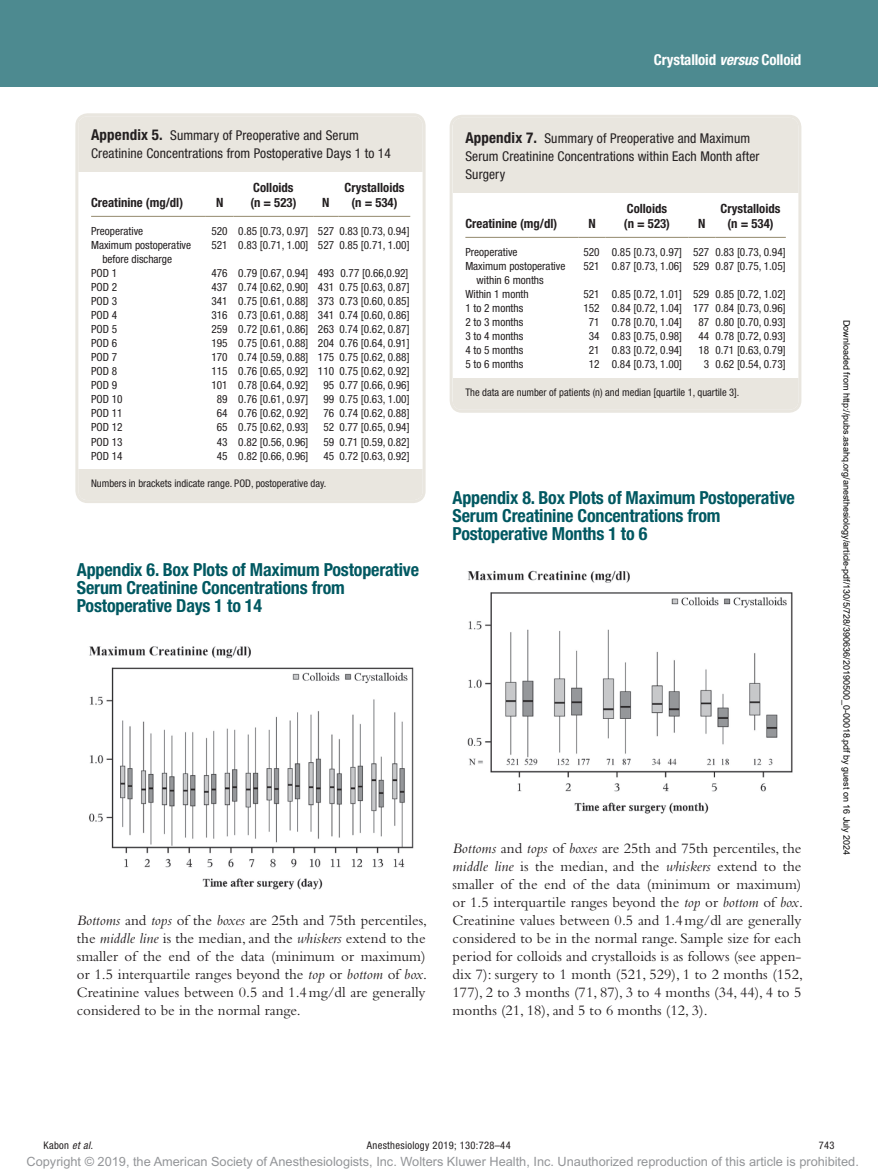
<style>
.page{position:relative;width:878px;height:1175px;background:#fff}
.page>*{position:absolute;margin:0;border:0;box-sizing:border-box;transform-origin:0 0}
.t1{font:700 condensed 18px/18px "Helvetica Neue LT Std";letter-spacing:-.01em;color:#005861}
.t2{font:15px/18px "Bembo Std";color:#231f20;text-align:justify}
.t3{font:700 condensed 15px "Helvetica Neue LT Std";letter-spacing:-.01em;color:#fff}
.t4{font:condensed 13.5px/18px "Helvetica Neue LT Std";letter-spacing:.01em;color:#231f20}
.t5{font:12.75px "Arial MT Std";color:#939598}
.t6{font:700 condensed 12.75px/15px "Helvetica Neue LT Std";color:#231f20}
.t7{font:condensed 11.25px/14.2px "Helvetica Neue LT Std";color:#231f20}
.t8{font:condensed 10.5px "Helvetica Neue LT Std";color:#231f20}
.t9{font:condensed 10.5px "Helvetica Neue LT Std";letter-spacing:.03em;color:#231f20}
.t10{font:9px "Arial";color:#000}
.s1{font-weight:700;font-size:15px}
.s2{font-style:italic}
</style>
<div class="page">
<div style="left:0;top:0;width:878px;height:86px;background:#4d8a90"></div>
<hr style="left:91px;top:216px;width:115px;height:1px;background:#9f967d">
<svg style="left:206px;top:216px;width:28px;height:1px"></svg>
<hr style="left:234px;top:216px;width:79px;height:1px;background:#9f967d">
<svg style="left:313px;top:216px;width:26px;height:1px"></svg>
<hr style="left:339px;top:216px;width:71px;height:1px;background:#9f967d">
<div style="left:78px;top:116px;width:344px;height:56px;background:#e9e6df"></div>
<div style="left:78px;top:469px;width:344px;height:31px;background:#e9e6df"></div>
<div style="left:75px;top:113px;width:350px;height:390px;border:3px solid #e9e6df;border-radius:11px"></div>
<img style="left:89px;top:646px;width:325px;height:243px">
<hr style="left:465px;top:237px;width:113px;height:1px;background:#9f967d">
<svg style="left:578px;top:237px;width:27px;height:1px"></svg>
<hr style="left:605px;top:237px;width:83px;height:1px;background:#9f967d">
<svg style="left:688px;top:237px;width:27px;height:1px"></svg>
<hr style="left:715px;top:237px;width:70px;height:1px;background:#9f967d">
<div style="left:452px;top:118px;width:346px;height:75px;background:#e9e6df"></div>
<div style="left:452px;top:378px;width:346px;height:32px;background:#e9e6df"></div>
<div style="left:449px;top:115px;width:352px;height:298px;border:3px solid #e9e6df;border-radius:11px"></div>
<img style="left:467px;top:570px;width:326px;height:244px">
<p class="t4" style="left:91px;top:126px;width:301px"><span class="s1">Appendix 5.</span> Summary of Preoperative and Serum<br>Creatinine Concentrations from Postoperative Days 1 to 14</p>
<p class="t6" style="left:91px;top:194px;width:93px">Creatinine (mg/dl)</p>
<p class="t6" style="left:216px;top:194px;width:8px">N</p>
<p class="t6" style="left:250px;top:179px;width:48px">Colloids (n = 523)</p>
<p class="t6" style="left:344px;top:179px;width:61px;text-align:center">Crystalloids (n = 534)</p>
<p class="t6" style="left:322px;top:194px;width:8px">N</p>
<p class="t7" style="left:91px;top:223px;width:54px">Preoperative</p>
<p class="t7" style="left:211px;top:223px;width:200px">520 0.85 [0.73, 0.97] 527 0.83 [0.73, 0.94]</p>
<p class="t7" style="left:102px;top:238px;width:90px;text-indent:-11px">Maximum postoperative before discharge</p>
<p class="t7" style="left:211px;top:238px;width:200px">521 0.83 [0.71, 1.00] 527 0.85 [0.71, 1.00]</p>
<p class="t7" style="left:91px;top:266px;width:28px">POD 1</p>
<p class="t7" style="left:211px;top:266px;width:198px">476 0.79 [0.67, 0.94] 493 0.77 [0.66,0.92]</p>
<p class="t7" style="left:91px;top:280px;width:28px">POD 2</p>
<p class="t7" style="left:211px;top:280px;width:200px">437 0.74 [0.62, 0.90] 431 0.75 [0.63, 0.87]</p>
<p class="t7" style="left:91px;top:294px;width:28px">POD 3</p>
<p class="t7" style="left:211px;top:294px;width:200px">341 0.75 [0.61, 0.88] 373 0.73 [0.60, 0.85]</p>
<p class="t7" style="left:91px;top:308px;width:28px">POD 4</p>
<p class="t7" style="left:211px;top:308px;width:200px">316 0.73 [0.61, 0.88] 341 0.74 [0.60, 0.86]</p>
<p class="t7" style="left:91px;top:322px;width:28px">POD 5</p>
<p class="t7" style="left:211px;top:322px;width:200px">259 0.72 [0.61, 0.86] 263 0.74 [0.62, 0.87]</p>
<p class="t7" style="left:91px;top:336px;width:28px">POD 6</p>
<p class="t7" style="left:211px;top:336px;width:200px">195 0.75 [0.61, 0.88] 204 0.76 [0.64, 0.91]</p>
<p class="t7" style="left:91px;top:350px;width:28px">POD 7</p>
<p class="t7" style="left:211px;top:350px;width:200px">170 0.74 [0.59, 0.88] 175 0.75 [0.62, 0.88]</p>
<p class="t7" style="left:91px;top:364px;width:28px">POD 8</p>
<p class="t7" style="left:211px;top:364px;width:200px">115 0.76 [0.65, 0.92] 110 0.75 [0.62, 0.92]</p>
<p class="t7" style="left:91px;top:378px;width:28px">POD 9</p>
<p class="t7" style="left:211px;top:378px;width:99px">101 0.78 [0.64, 0.92]</p>
<p class="t7" style="left:323px;top:378px;width:88px">95 0.77 [0.66, 0.96]</p>
<p class="t7" style="left:91px;top:392px;width:33px">POD 10</p>
<p class="t7" style="left:217px;top:392px;width:93px">89 0.76 [0.61, 0.97]</p>
<p class="t7" style="left:323px;top:392px;width:88px">99 0.75 [0.63, 1.00]</p>
<p class="t7" style="left:91px;top:406px;width:33px">POD 11</p>
<p class="t7" style="left:217px;top:406px;width:93px">64 0.76 [0.62, 0.92]</p>
<p class="t7" style="left:323px;top:406px;width:88px">76 0.74 [0.62, 0.88]</p>
<p class="t7" style="left:91px;top:420px;width:33px">POD 12</p>
<p class="t7" style="left:217px;top:420px;width:93px">65 0.75 [0.62, 0.93]</p>
<p class="t7" style="left:323px;top:420px;width:88px">52 0.77 [0.65, 0.94]</p>
<p class="t7" style="left:91px;top:434px;width:33px">POD 13</p>
<p class="t7" style="left:217px;top:434px;width:93px">43 0.82 [0.56, 0.96]</p>
<p class="t7" style="left:323px;top:434px;width:88px">59 0.71 [0.59, 0.82]</p>
<p class="t7" style="left:91px;top:448px;width:33px">POD 14</p>
<p class="t7" style="left:217px;top:448px;width:93px">45 0.82 [0.66, 0.96]</p>
<p class="t7" style="left:323px;top:448px;width:88px">45 0.72 [0.63, 0.92]</p>
<p class="t8" style="left:91px;top:477px;width:237px">Numbers in brackets indicate range. POD, postoperative day.</p>
<h1 class="t1" style="left:77px;top:560px;width:344px">Appendix 6. Box Plots of Maximum Postoperative<br>Serum Creatinine Concentrations from<br>Postoperative Days 1 to 14</h1>
<h2 class="t3" style="left:654px;top:51px;width:149px">Crystalloid <span class="s2">versus</span> Colloid</h2>
<p class="t4" style="left:465px;top:129px;width:295px"><span class="s1">Appendix 7.</span> Summary of Preoperative and Maximum<br>Serum Creatinine Concentrations within Each Month after<br>Surgery</p>
<p class="t6" style="left:465px;top:215px;width:93px">Creatinine (mg/dl)</p>
<p class="t6" style="left:588px;top:215px;width:8px">N</p>
<p class="t6" style="left:624px;top:200px;width:48px">Colloids (n = 523)</p>
<p class="t6" style="left:720px;top:200px;width:61px;text-align:center">Crystalloids (n = 534)</p>
<p class="t6" style="left:698px;top:215px;width:8px">N</p>
<p class="t7" style="left:465px;top:244px;width:54px">Preoperative</p>
<p class="t7" style="left:583px;top:244px;width:204px">520 0.85 [0.73, 0.97] 527 0.83 [0.73, 0.94]</p>
<p class="t7" style="left:476px;top:259px;width:90px;text-indent:-11px">Maximum postoperative within 6 months</p>
<p class="t7" style="left:583px;top:259px;width:204px">521 0.87 [0.73, 1.06] 529 0.87 [0.75, 1.05]</p>
<p class="t7" style="left:465px;top:287px;width:65px">Within 1 month</p>
<p class="t7" style="left:583px;top:287px;width:204px">521 0.85 [0.72, 1.01] 529 0.85 [0.72, 1.02]</p>
<p class="t7" style="left:465px;top:301px;width:59px">1 to 2 months</p>
<p class="t7" style="left:583px;top:301px;width:204px">152 0.84 [0.72, 1.04] 177 0.84 [0.73, 0.96]</p>
<p class="t7" style="left:465px;top:315px;width:59px">2 to 3 months</p>
<p class="t7" style="left:589px;top:315px;width:95px">71 0.78 [0.70, 1.04]</p>
<p class="t7" style="left:698px;top:315px;width:89px">87 0.80 [0.70, 0.93]</p>
<p class="t7" style="left:465px;top:329px;width:59px">3 to 4 months</p>
<p class="t7" style="left:589px;top:329px;width:95px">34 0.83 [0.75, 0.98]</p>
<p class="t7" style="left:698px;top:329px;width:89px">44 0.78 [0.72, 0.93]</p>
<p class="t7" style="left:465px;top:343px;width:59px">4 to 5 months</p>
<p class="t7" style="left:589px;top:343px;width:95px">21 0.83 [0.72, 0.94]</p>
<p class="t7" style="left:698px;top:343px;width:89px">18 0.71 [0.63, 0.79]</p>
<p class="t7" style="left:465px;top:357px;width:59px">5 to 6 months</p>
<p class="t7" style="left:589px;top:357px;width:95px">12 0.84 [0.73, 1.00]</p>
<p class="t7" style="left:703px;top:357px;width:83px">3 0.62 [0.54, 0.73]</p>
<p class="t8" style="left:465px;top:386px;width:275px">The data are number of patients (n) and median [quartile 1, quartile 3].</p>
<h1 class="t1" style="left:452px;top:488px;width:344px">Appendix 8. Box Plots of Maximum Postoperative<br>Serum Creatinine Concentrations from<br>Postoperative Months 1 to 6</h1>
<p class="t2" style="left:77px;top:911px;width:352px"><span class="s2">Bottoms</span> and <span class="s2">tops</span> of the <span class="s2">boxes</span> are 25th and 75th percentiles, the <span class="s2">middle line</span> is the median, and the <span class="s2">whiskers</span> extend to the smaller of the end of the data (minimum or maximum) or 1.5 interquartile ranges beyond the <span class="s2">top</span> or <span class="s2">bottom</span> of <span class="s2">box</span>.<br>Creatinine values between 0.5 and 1.4mg/dl are generally considered to be in the normal range.</p>
<p class="t2" style="left:452px;top:839px;width:352px"><span class="s2">Bottoms</span> and <span class="s2">tops</span> of <span class="s2">boxes</span> are 25th and 75th percentiles, the <span class="s2">middle line</span> is the median, and the <span class="s2">whiskers</span> extend to the smaller of the end of the data (minimum or maximum) or 1.5 interquartile ranges beyond the <span class="s2">top</span> or <span class="s2">bottom</span> of <span class="s2">box</span>.<br>Creatinine values between 0.5 and 1.4mg/dl are generally considered to be in the normal range. Sample size for each period for colloids and crystalloids is as follows (see appen&shy;dix 7): surgery to 1 month (521, 529), 1 to 2 months (152, 177), 2 to 3 months (71, 87), 3 to 4 months (34, 44), 4 to 5 months (21, 18), and 5 to 6 months (12, 3).</p>
<p class="t10" style="left:850px;top:320px;width:537px;rotate:90deg">Downloaded from http://pubs.asahq.org/anesthesiology/article-pdf/130/5/728/390636/20190500_0-00018.pdf by guest on 16 July 2024</p>
<p class="t8" style="left:44px;top:1139px;width:51px">Kabon <span class="s2">et al.</span></p>
<p class="t9" style="left:367px;top:1139px;width:145px">Anesthesiology 2019; 130:728–44</p>
<p class="t8" style="left:818px;top:1139px;width:17px">743</p>
<p class="t5" style="left:27px;top:1154px;width:833px">Copyright © 2019, the American Society of Anesthesiologists, Inc. Wolters Kluwer Health, Inc. Unauthorized reproduction of this article is prohibited.</p>
</div>
